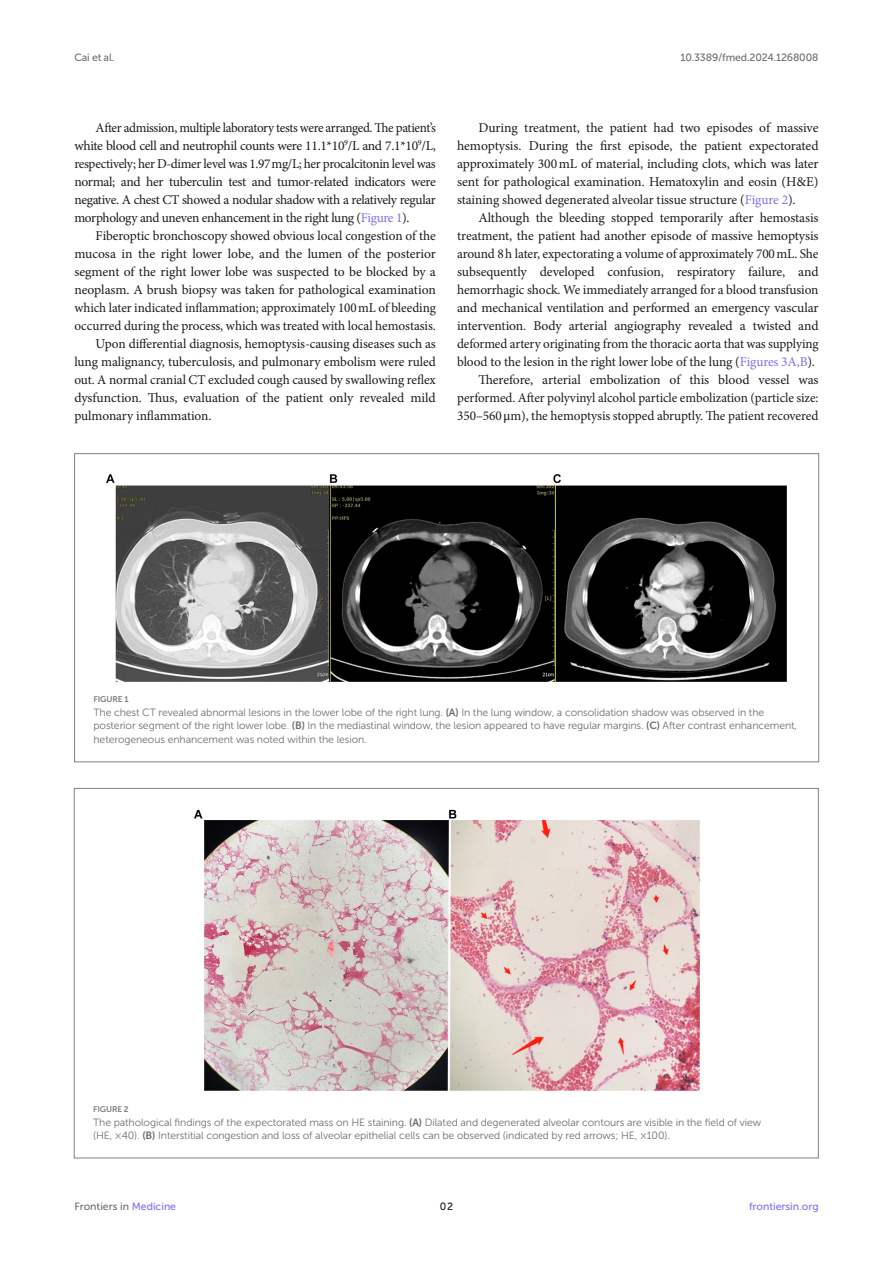
<style>
.page{position:relative;width:893px;height:1263px;background:#fff}
.page>*{position:absolute;margin:0;border:0;box-sizing:border-box;transform-origin:0 0}
.TEXT{font:13.5px/18px "Minion Pro";letter-spacing:-.01em;color:#1b1c1b;text-align:justify}
.FIG_LEG{font:10.5px/13.5px "Museo Sans 300";letter-spacing:-.01em;color:#706f70}
.t1{font:10.5px "Museo Sans 500";letter-spacing:-.015em;color:#706f70}
.t2{font:10.5px "Museo Sans 500";color:#856df0}
.t3{font:10.5px "Museo Sans 500";color:#1b1c1b}
.FIG_HD{font:8.25px "Museo Sans 700";letter-spacing:-.01em;color:#7e7f7f}
.s1{color:#856df0}
.s2{font-family:"STIX General"}
.s3{font-family:"Museo Sans 700"}
</style>
<div class="page">
<img style="left:106px;top:474px;width:681px;height:209px">
<img style="left:194px;top:809px;width:506px;height:282px">
<p class="t1" style="left:74px;top:51px;width:41px">Cai et al.</p>
<p class="t1" style="left:680px;top:51px;width:140px">10.3389/fmed.2024.1268008</p>
<p class="TEXT" style="left:74px;top:119px;width:363px;text-indent:21px">After admission, multiple laboratory tests were arranged. The patient’s white blood cell and neutrophil counts were 11.1*10<sup>9</sup>/L and 7.1*10<sup>9</sup>/L, respectively; her D-dimer level was 1.97mg/L; her procalcitonin level was normal; and her tuberculin test and tumor-related indicators were negative. A chest CT showed a nodular shadow with a relatively regular morphology and uneven enhancement in the right lung (<span class="s1">Figure 1</span>).</p>
<p class="TEXT" style="left:74px;top:227px;width:363px;text-indent:21px">Fiberoptic bronchoscopy showed obvious local congestion of the mucosa in the right lower lobe, and the lumen of the posterior segment of the right lower lobe was suspected to be blocked by a neoplasm. A brush biopsy was taken for pathological examination which later indicated inflammation; approximately 100mL of bleeding occurred during the process, which was treated with local hemostasis.</p>
<p class="TEXT" style="left:74px;top:335px;width:363px;text-indent:21px">Upon differential diagnosis, hemoptysis-causing diseases such as lung malignancy, tuberculosis, and pulmonary embolism were ruled out. A normal cranial CT excluded cough caused by swallowing reflex dysfunction. Thus, evaluation of the patient only revealed mild pulmonary inflammation.</p>
<p class="TEXT" style="left:457px;top:119px;width:363px;text-indent:21px">During treatment, the patient had two episodes of massive hemoptysis. During the first episode, the patient expectorated approximately 300mL of material, including clots, which was later sent for pathological examination. Hematoxylin and eosin (H&amp;E) staining showed degenerated alveolar tissue structure (<span class="s1">Figure 2</span>).</p>
<p class="TEXT" style="left:457px;top:209px;width:363px;text-indent:21px">Although the bleeding stopped temporarily after hemostasis treatment, the patient had another episode of massive hemoptysis around 8h later, expectorating a volume of approximately 700mL. She subsequently developed confusion, respiratory failure, and hemorrhagic shock. We immediately arranged for a blood transfusion and mechanical ventilation and performed an emergency vascular intervention. Body arterial angiography revealed a twisted and deformed artery originating from the thoracic aorta that was supplying blood to the lesion in the right lower lobe of the lung (<span class="s1">Figures 3A,B</span>).</p>
<p class="TEXT" style="left:457px;top:371px;width:363px;text-indent:21px">Therefore, arterial embolization of this blood vessel was performed. After polyvinyl alcohol particle embolization (particle size:<br>350–560<span class="s2">μ</span>m), the hemoptysis stopped abruptly. The patient recovered</p>
<p class="FIG_HD" style="left:94px;top:695px;width:37px">FIGURE 1</p>
<p class="FIG_LEG" style="left:94px;top:706px;width:705px">The chest CT revealed abnormal lesions in the lower lobe of the right lung. <span class="s3">(A)</span> In the lung window, a consolidation shadow was observed in the posterior segment of the right lower lobe. <span class="s3">(B)</span> In the mediastinal window, the lesion appeared to have regular margins. <span class="s3">(C)</span> After contrast enhancement, heterogeneous enhancement was noted within the lesion.</p>
<p class="FIG_HD" style="left:93px;top:1104px;width:37px">FIGURE 2</p>
<p class="FIG_LEG" style="left:93px;top:1115px;width:670px">The pathological findings of the expectorated mass on HE staining. <span class="s3">(A)</span> Dilated and degenerated alveolar contours are visible in the field of view (HE, ×40). <span class="s3">(B)</span> Interstitial congestion and loss of alveolar epithelial cells can be observed (indicated by red arrows; HE, ×100).</p>
<p class="t1" style="left:74px;top:1200px;width:103px">Frontiers in <span class="s1">Medicine</span></p>
<p class="t3" style="left:440px;top:1200px;width:15px">02</p>
<p class="t2" style="left:749px;top:1200px;width:71px">frontiersin.org</p>
</div>
